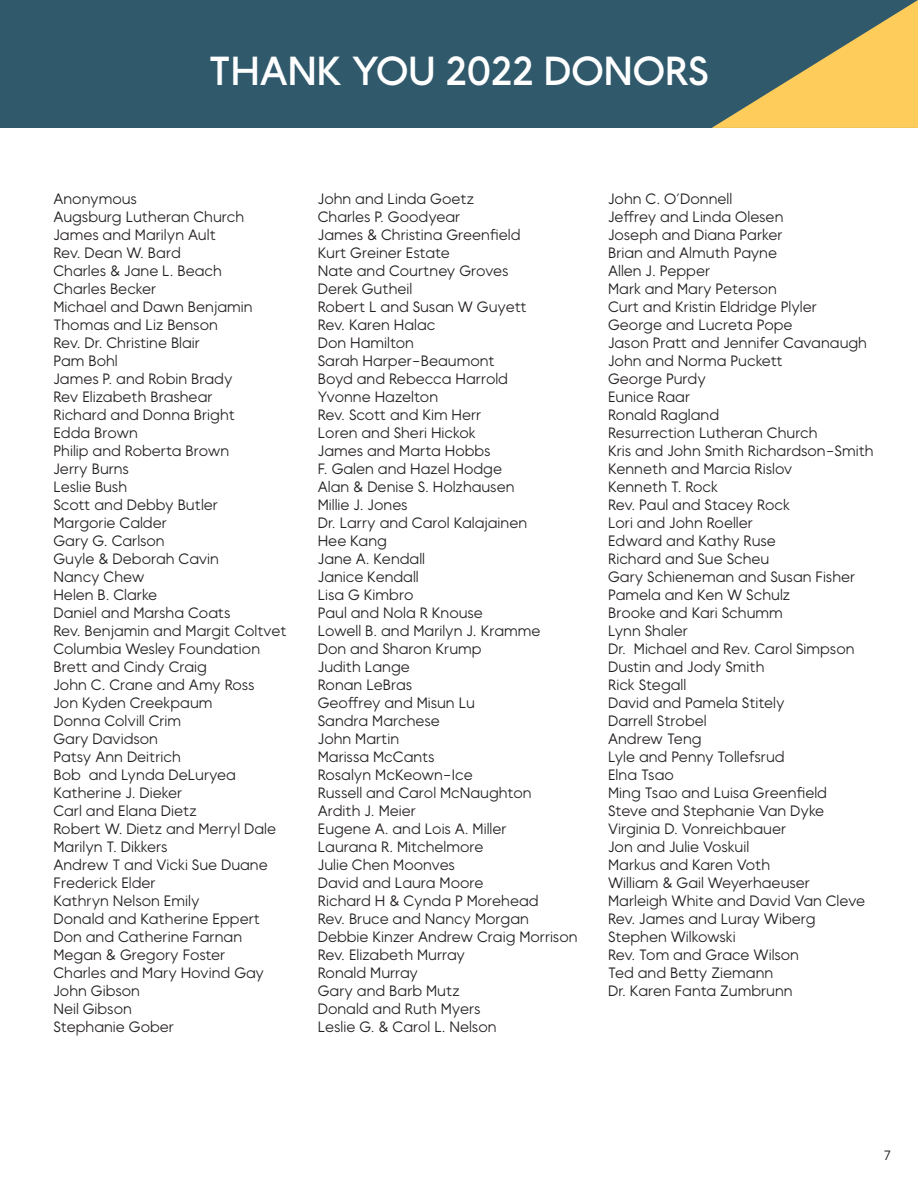
<style>
.page{position:relative;width:918px;height:1188px;background:#fff}
.page>*{position:absolute;margin:0;border:0;box-sizing:border-box;transform-origin:0 0}
.t1{font:40.5px "MADE Okine Sans PERSONALUSE";color:#fff}
.t2{font:300 15px "MADE Okine Sans PERSONALUSE";color:#231f20}
.t3{font:300 13.5px "MADE Okine Sans PERSONALUSE";color:#231f20}
</style>
<div class="page">
<div style="left:0;top:0;width:918px;height:128px;background:#305a6c"></div>
<svg style="left:712px;top:0;width:206px;height:128px"></svg>
<p class="t1" style="left:209px;top:45px;width:502px">THANK YOU 2022 DONORS</p>
<p class="t2" style="left:53px;top:190px;width:85px">Anonymous</p>
<p class="t2" style="left:53px;top:208px;width:192px">Augsburg Lutheran Church</p>
<p class="t2" style="left:53px;top:226px;width:164px">James and Marilyn Ault</p>
<p class="t2" style="left:53px;top:244px;width:129px">Rev. Dean W. Bard</p>
<p class="t2" style="left:53px;top:262px;width:170px">Charles &amp; Jane L. Beach</p>
<p class="t2" style="left:53px;top:280px;width:104px">Charles Becker</p>
<p class="t2" style="left:53px;top:298px;width:201px">Michael and Dawn Benjamin</p>
<p class="t2" style="left:53px;top:316px;width:166px">Thomas and Liz Benson</p>
<p class="t2" style="left:53px;top:334px;width:148px">Rev. Dr. Christine Blair</p>
<p class="t2" style="left:53px;top:352px;width:66px">Pam Bohl</p>
<p class="t2" style="left:53px;top:370px;width:181px">James P. and Robin Brady</p>
<p class="t2" style="left:53px;top:388px;width:161px">Rev Elizabeth Brashear</p>
<p class="t2" style="left:53px;top:406px;width:183px">Richard and Donna Bright</p>
<p class="t2" style="left:53px;top:424px;width:86px">Edda Brown</p>
<p class="t2" style="left:53px;top:442px;width:177px">Philip and Roberta Brown</p>
<p class="t2" style="left:53px;top:460px;width:77px">Jerry Burns</p>
<p class="t2" style="left:53px;top:478px;width:75px">Leslie Bush</p>
<p class="t2" style="left:53px;top:496px;width:166px">Scott and Debby Butler</p>
<p class="t2" style="left:53px;top:514px;width:115px">Margorie Calder</p>
<p class="t2" style="left:53px;top:532px;width:113px">Gary G. Carlson</p>
<p class="t2" style="left:53px;top:550px;width:167px">Guyle &amp; Deborah Cavin</p>
<p class="t2" style="left:53px;top:568px;width:93px">Nancy Chew</p>
<p class="t2" style="left:53px;top:586px;width:105px">Helen B. Clarke</p>
<p class="t2" style="left:53px;top:604px;width:179px">Daniel and Marsha Coats</p>
<p class="t2" style="left:53px;top:622px;width:235px">Rev. Benjamin and Margit Coltvet</p>
<p class="t2" style="left:53px;top:640px;width:208px">Columbia Wesley Foundation</p>
<p class="t2" style="left:53px;top:658px;width:155px">Brett and Cindy Craig</p>
<p class="t2" style="left:53px;top:676px;width:203px">John C. Crane and Amy Ross</p>
<p class="t2" style="left:53px;top:694px;width:161px">Jon Kyden Creekpaum</p>
<p class="t2" style="left:53px;top:712px;width:129px">Donna Colvill Crim</p>
<p class="t2" style="left:53px;top:730px;width:106px">Gary Davidson</p>
<p class="t2" style="left:53px;top:748px;width:129px">Patsy Ann Deitrich</p>
<p class="t2" style="left:53px;top:766px;width:184px">Bob and Lynda DeLuryea</p>
<p class="t2" style="left:53px;top:784px;width:130px">Katherine J. Dieker</p>
<p class="t2" style="left:53px;top:802px;width:145px">Carl and Elana Dietz</p>
<p class="t2" style="left:53px;top:820px;width:224px">Robert W. Dietz and Merryl Dale</p>
<p class="t2" style="left:53px;top:838px;width:116px">Marilyn T. Dikkers</p>
<p class="t2" style="left:53px;top:856px;width:216px">Andrew T and Vicki Sue Duane</p>
<p class="t2" style="left:53px;top:874px;width:104px">Frederick Elder</p>
<p class="t2" style="left:53px;top:892px;width:148px">Kathryn Nelson Emily</p>
<p class="t2" style="left:53px;top:910px;width:208px">Donald and Katherine Eppert</p>
<p class="t2" style="left:53px;top:928px;width:190px">Don and Catherine Farnan</p>
<p class="t2" style="left:53px;top:946px;width:173px">Megan &amp; Gregory Foster</p>
<p class="t2" style="left:53px;top:964px;width:212px">Charles and Mary Hovind Gay</p>
<p class="t2" style="left:53px;top:982px;width:88px">John Gibson</p>
<p class="t2" style="left:53px;top:1000px;width:80px">Neil Gibson</p>
<p class="t2" style="left:53px;top:1018px;width:122px">Stephanie Gober</p>
<p class="t2" style="left:318px;top:190px;width:158px">John and Linda Goetz</p>
<p class="t2" style="left:318px;top:208px;width:144px">Charles P. Goodyear</p>
<p class="t2" style="left:318px;top:226px;width:204px">James &amp; Christina Greenfield</p>
<p class="t2" style="left:318px;top:244px;width:134px">Kurt Greiner Estate</p>
<p class="t2" style="left:318px;top:262px;width:192px">Nate and Courtney Groves</p>
<p class="t2" style="left:318px;top:280px;width:96px">Derek Gutheil</p>
<p class="t2" style="left:318px;top:298px;width:210px">Robert L and Susan W Guyett</p>
<p class="t2" style="left:318px;top:316px;width:119px">Rev. Karen Halac</p>
<p class="t2" style="left:318px;top:334px;width:98px">Don Hamilton</p>
<p class="t2" style="left:318px;top:352px;width:178px">Sarah Harper-Beaumont</p>
<p class="t2" style="left:318px;top:370px;width:192px">Boyd and Rebecca Harrold</p>
<p class="t2" style="left:318px;top:388px;width:122px">Yvonne Hazelton</p>
<p class="t2" style="left:318px;top:406px;width:165px">Rev. Scott and Kim Herr</p>
<p class="t2" style="left:318px;top:424px;width:159px">Loren and Sheri Hickok</p>
<p class="t2" style="left:318px;top:442px;width:174px">James and Marta Hobbs</p>
<p class="t2" style="left:318px;top:460px;width:186px">F. Galen and Hazel Hodge</p>
<p class="t2" style="left:318px;top:478px;width:198px">Alan &amp; Denise S. Holzhausen</p>
<p class="t2" style="left:318px;top:496px;width:91px">Millie J. Jones</p>
<p class="t2" style="left:318px;top:514px;width:211px">Dr. Larry and Carol Kalajainen</p>
<p class="t2" style="left:318px;top:532px;width:71px">Hee Kang</p>
<p class="t2" style="left:318px;top:550px;width:109px">Jane A. Kendall</p>
<p class="t2" style="left:318px;top:568px;width:103px">Janice Kendall</p>
<p class="t2" style="left:318px;top:586px;width:97px">Lisa G Kimbro</p>
<p class="t2" style="left:318px;top:604px;width:167px">Paul and Nola R Knouse</p>
<p class="t2" style="left:318px;top:622px;width:224px">Lowell B. and Marilyn J. Kramme</p>
<p class="t2" style="left:318px;top:640px;width:165px">Don and Sharon Krump</p>
<p class="t2" style="left:318px;top:658px;width:94px">Judith Lange</p>
<p class="t2" style="left:318px;top:676px;width:96px">Ronan LeBras</p>
<p class="t2" style="left:318px;top:694px;width:159px">Geoffrey and Misun Lu</p>
<p class="t2" style="left:318px;top:712px;width:124px">Sandra Marchese</p>
<p class="t2" style="left:318px;top:730px;width:83px">John Martin</p>
<p class="t2" style="left:318px;top:748px;width:118px">Marissa McCants</p>
<p class="t2" style="left:318px;top:766px;width:156px">Rosalyn McKeown-Ice</p>
<p class="t2" style="left:318px;top:784px;width:215px">Russell and Carol McNaughton</p>
<p class="t2" style="left:318px;top:802px;width:100px">Ardith J. Meier</p>
<p class="t2" style="left:318px;top:820px;width:190px">Eugene A. and Lois A. Miller</p>
<p class="t2" style="left:318px;top:838px;width:167px">Laurana R. Mitchelmore</p>
<p class="t2" style="left:318px;top:856px;width:139px">Julie Chen Moonves</p>
<p class="t2" style="left:318px;top:874px;width:167px">David and Laura Moore</p>
<p class="t2" style="left:318px;top:892px;width:222px">Richard H &amp; Cynda P Morehead</p>
<p class="t2" style="left:318px;top:910px;width:213px">Rev. Bruce and Nancy Morgan</p>
<p class="t2" style="left:318px;top:928px;width:261px">Debbie Kinzer Andrew Craig Morrison</p>
<p class="t2" style="left:318px;top:946px;width:149px">Rev. Elizabeth Murray</p>
<p class="t2" style="left:318px;top:964px;width:102px">Ronald Murray</p>
<p class="t2" style="left:318px;top:982px;width:143px">Gary and Barb Mutz</p>
<p class="t2" style="left:318px;top:1000px;width:164px">Donald and Ruth Myers</p>
<p class="t2" style="left:318px;top:1018px;width:180px">Leslie G. &amp; Carol L. Nelson</p>
<p class="t2" style="left:608px;top:190px;width:126px">John C. O’Donnell</p>
<p class="t2" style="left:608px;top:208px;width:177px">Jeffrey and Linda Olesen</p>
<p class="t2" style="left:608px;top:226px;width:176px">Joseph and Diana Parker</p>
<p class="t2" style="left:608px;top:244px;width:170px">Brian and Almuth Payne</p>
<p class="t2" style="left:608px;top:262px;width:104px">Allen J. Pepper</p>
<p class="t2" style="left:608px;top:280px;width:170px">Mark and Mary Peterson</p>
<p class="t2" style="left:608px;top:298px;width:210px">Curt and Kristin Eldridge Plyler</p>
<p class="t2" style="left:608px;top:316px;width:186px">George and Lucreta Pope</p>
<p class="t2" style="left:608px;top:334px;width:261px">Jason Pratt and Jennifer Cavanaugh</p>
<p class="t2" style="left:608px;top:352px;width:176px">John and Norma Puckett</p>
<p class="t2" style="left:608px;top:370px;width:99px">George Purdy</p>
<p class="t2" style="left:608px;top:388px;width:84px">Eunice Raar</p>
<p class="t2" style="left:608px;top:406px;width:113px">Ronald Ragland</p>
<p class="t2" style="left:608px;top:424px;width:211px">Resurrection Lutheran Church</p>
<p class="t2" style="left:608px;top:442px;width:267px">Kris and John Smith Richardson-Smith</p>
<p class="t2" style="left:608px;top:460px;width:186px">Kenneth and Marcia Rislov</p>
<p class="t2" style="left:608px;top:478px;width:112px">Kenneth T. Rock</p>
<p class="t2" style="left:608px;top:496px;width:183px">Rev. Paul and Stacey Rock</p>
<p class="t2" style="left:608px;top:514px;width:146px">Lori and John Roeller</p>
<p class="t2" style="left:608px;top:532px;width:169px">Edward and Kathy Ruse</p>
<p class="t2" style="left:608px;top:550px;width:163px">Richard and Sue Scheu</p>
<p class="t2" style="left:608px;top:568px;width:249px">Gary Schieneman and Susan Fisher</p>
<p class="t2" style="left:608px;top:586px;width:184px">Pamela and Ken W Schulz</p>
<p class="t2" style="left:608px;top:604px;width:176px">Brooke and Kari Schumm</p>
<p class="t2" style="left:608px;top:622px;width:81px">Lynn Shaler</p>
<p class="t2" style="left:608px;top:640px;width:248px">Dr. Michael and Rev. Carol Simpson</p>
<p class="t2" style="left:608px;top:658px;width:158px">Dustin and Jody Smith</p>
<p class="t2" style="left:608px;top:676px;width:80px">Rick Stegall</p>
<p class="t2" style="left:608px;top:694px;width:178px">David and Pamela Stitely</p>
<p class="t2" style="left:608px;top:712px;width:100px">Darrell Strobel</p>
<p class="t2" style="left:608px;top:730px;width:95px">Andrew Teng</p>
<p class="t2" style="left:608px;top:748px;width:178px">Lyle and Penny Tollefsrud</p>
<p class="t2" style="left:608px;top:766px;width:67px">Elna Tsao</p>
<p class="t2" style="left:608px;top:784px;width:220px">Ming Tsao and Luisa Greenfield</p>
<p class="t2" style="left:608px;top:802px;width:218px">Steve and Stephanie Van Dyke</p>
<p class="t2" style="left:608px;top:820px;width:180px">Virginia D. Vonreichbauer</p>
<p class="t2" style="left:608px;top:838px;width:143px">Jon and Julie Voskuil</p>
<p class="t2" style="left:608px;top:856px;width:164px">Markus and Karen Voth</p>
<p class="t2" style="left:608px;top:874px;width:203px">William &amp; Gail Weyerhaeuser</p>
<p class="t2" style="left:608px;top:892px;width:259px">Marleigh White and David Van Cleve</p>
<p class="t2" style="left:608px;top:910px;width:209px">Rev. James and Luray Wiberg</p>
<p class="t2" style="left:608px;top:928px;width:129px">Stephen Wilkowski</p>
<p class="t2" style="left:608px;top:946px;width:192px">Rev. Tom and Grace Wilson</p>
<p class="t2" style="left:608px;top:964px;width:167px">Ted and Betty Ziemann</p>
<p class="t2" style="left:608px;top:982px;width:186px">Dr. Karen Fanta Zumbrunn</p>
<p class="t3" style="left:884px;top:1147px;width:9px">7</p>
</div>
